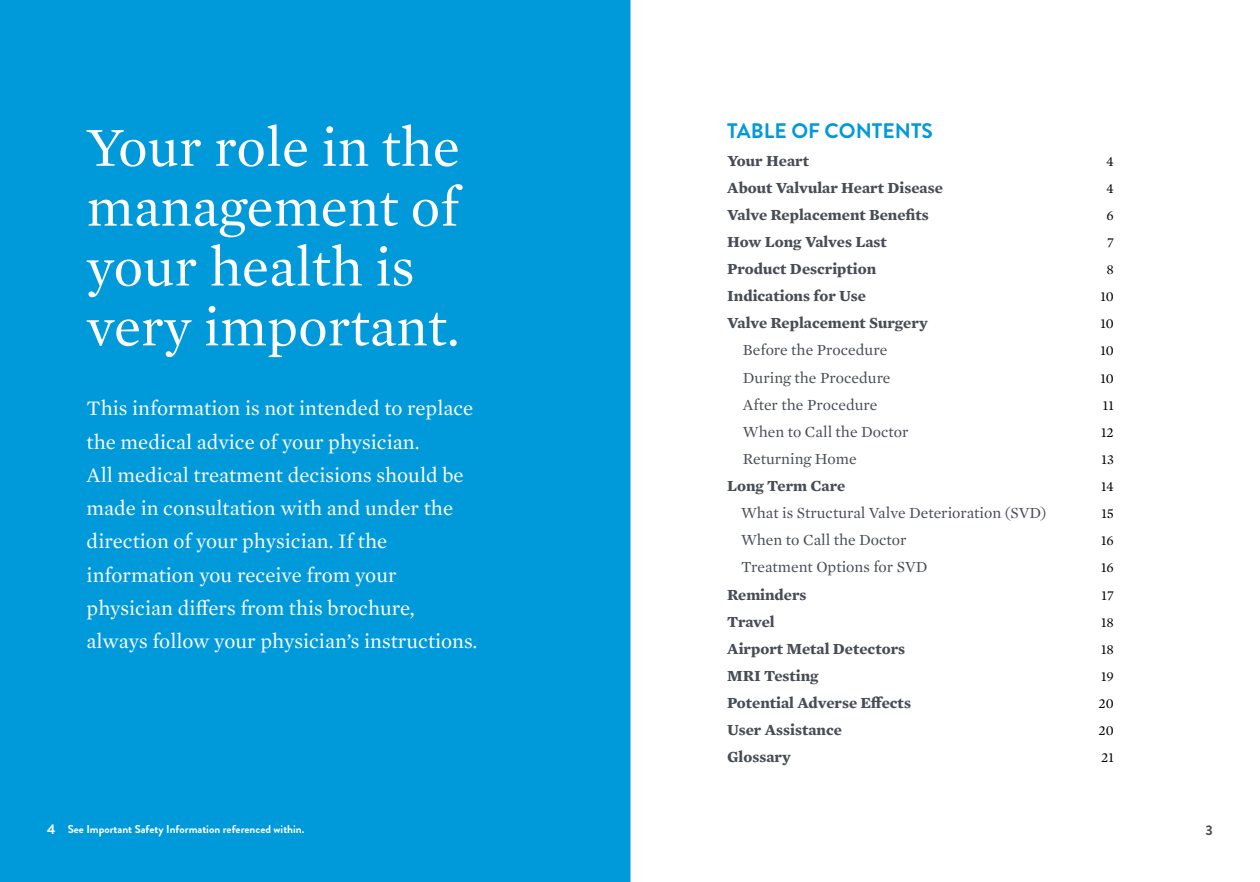
<style>
.page{position:relative;width:1260px;height:882px;background:#fff}
.page>*{position:absolute;margin:0;border:0;box-sizing:border-box;transform-origin:0 0}
.t1{font:56px/59.9px "Mercury Text G1";color:#fff}
.t2{font:21px/33.2px "Mercury Text G1";color:#fff}
.t3{font:700 21px "Brandon Grotesque";color:#009ada}
.t4{font:700 15.75px "Mercury Text G1";color:#474c55}
.t5{font:15.75px "Mercury Text G1";color:#474c55}
.t6{font:14px "Mercury Text G1";color:#000}
.t7{font:700 14px "Brandon Grotesque";color:#474c55}
.t8{font:700 11.38px "Brandon Grotesque";color:#fff}
.s1{font-size:14px}
</style>
<div class="page">
<div style="left:0;top:0;width:630px;height:882px;background:#009ada"></div>
<h1 class="t1" style="left:87px;top:114px;width:375px">Your role in the management of your health is very important.</h1>
<p class="t2" style="left:87px;top:391px;width:392px">This information is not intended to replace the medical advice of your physician.<br>All medical treatment decisions should be made in consultation with and under the direction of your physician. If the information you receive from your physician differs from this brochure, always follow your physician’s instructions.</p>
<p class="t3" style="left:727px;top:117px;width:207px">TABLE OF CONTENTS</p>
<p class="t4" style="left:727px;top:148px;width:83px">Your Heart</p>
<p class="t6" style="left:1106px;top:151px;width:9px">4</p>
<p class="t4" style="left:727px;top:176px;width:217px">About Valvular Heart Disease</p>
<p class="t6" style="left:1106px;top:178px;width:9px">4</p>
<p class="t4" style="left:727px;top:203px;width:203px">Valve Replacement Benefits</p>
<p class="t6" style="left:1107px;top:205px;width:9px">6</p>
<p class="t4" style="left:727px;top:230px;width:161px">How Long Valves Last</p>
<p class="t6" style="left:1107px;top:232px;width:8px">7</p>
<p class="t4" style="left:727px;top:257px;width:151px">Product Description</p>
<p class="t6" style="left:1107px;top:259px;width:9px">8</p>
<p class="t4" style="left:727px;top:284px;width:140px">Indications for Use</p>
<p class="t6" style="left:1100px;top:286px;width:15px">10</p>
<p class="t4" style="left:727px;top:311px;width:202px">Valve Replacement Surgery</p>
<p class="t6" style="left:1100px;top:314px;width:15px">10</p>
<p class="t5" style="left:743px;top:339px;width:146px">Before the Procedure</p>
<p class="t6" style="left:1100px;top:341px;width:15px">10</p>
<p class="t5" style="left:743px;top:366px;width:149px">During the Procedure</p>
<p class="t6" style="left:1100px;top:368px;width:15px">10</p>
<p class="t5" style="left:743px;top:393px;width:136px">After the Procedure</p>
<p class="t6" style="left:1103px;top:395px;width:13px">11</p>
<p class="t5" style="left:743px;top:420px;width:167px">When to Call the Doctor</p>
<p class="t6" style="left:1101px;top:422px;width:14px">12</p>
<p class="t5" style="left:743px;top:447px;width:115px">Returning Home</p>
<p class="t6" style="left:1101px;top:449px;width:14px">13</p>
<p class="t4" style="left:727px;top:474px;width:120px">Long Term Care</p>
<p class="t6" style="left:1101px;top:476px;width:14px">14</p>
<p class="t5" style="left:741px;top:502px;width:307px">What is Structural Valve Deterioration (SVD)</p>
<p class="t6" style="left:1101px;top:503px;width:14px">15</p>
<p class="t5" style="left:741px;top:529px;width:167px">When to Call the Doctor</p>
<p class="t6" style="left:1101px;top:531px;width:14px">16</p>
<p class="t5" style="left:741px;top:556px;width:188px">Treatment Options for SVD</p>
<p class="t6" style="left:1101px;top:558px;width:14px">16</p>
<p class="t4" style="left:727px;top:582px;width:81px">Reminders</p>
<p class="t6" style="left:1102px;top:585px;width:14px">17</p>
<p class="t4" style="left:727px;top:610px;width:49px">Travel</p>
<p class="t6" style="left:1101px;top:612px;width:14px">18</p>
<p class="t4" style="left:727px;top:637px;width:180px">Airport Metal Detectors</p>
<p class="t6" style="left:1101px;top:639px;width:14px">18</p>
<p class="t4" style="left:727px;top:664px;width:93px">MRI Testing</p>
<p class="t6" style="left:1101px;top:666px;width:14px">19</p>
<p class="t4" style="left:727px;top:691px;width:185px">Potential Adverse Effects</p>
<p class="t6" style="left:1099px;top:693px;width:17px">20</p>
<p class="t4" style="left:727px;top:718px;width:116px">User Assistance</p>
<p class="t6" style="left:1099px;top:720px;width:17px">20</p>
<p class="t4" style="left:727px;top:745px;width:65px">Glossary</p>
<p class="t6" style="left:1101px;top:748px;width:14px">21</p>
<p class="t8" style="left:47px;top:821px;width:259px"><span class="s1">4</span> See Important Safety Information referenced within.</p>
<p class="t7" style="left:1205px;top:820px;width:9px">3</p>
</div>
